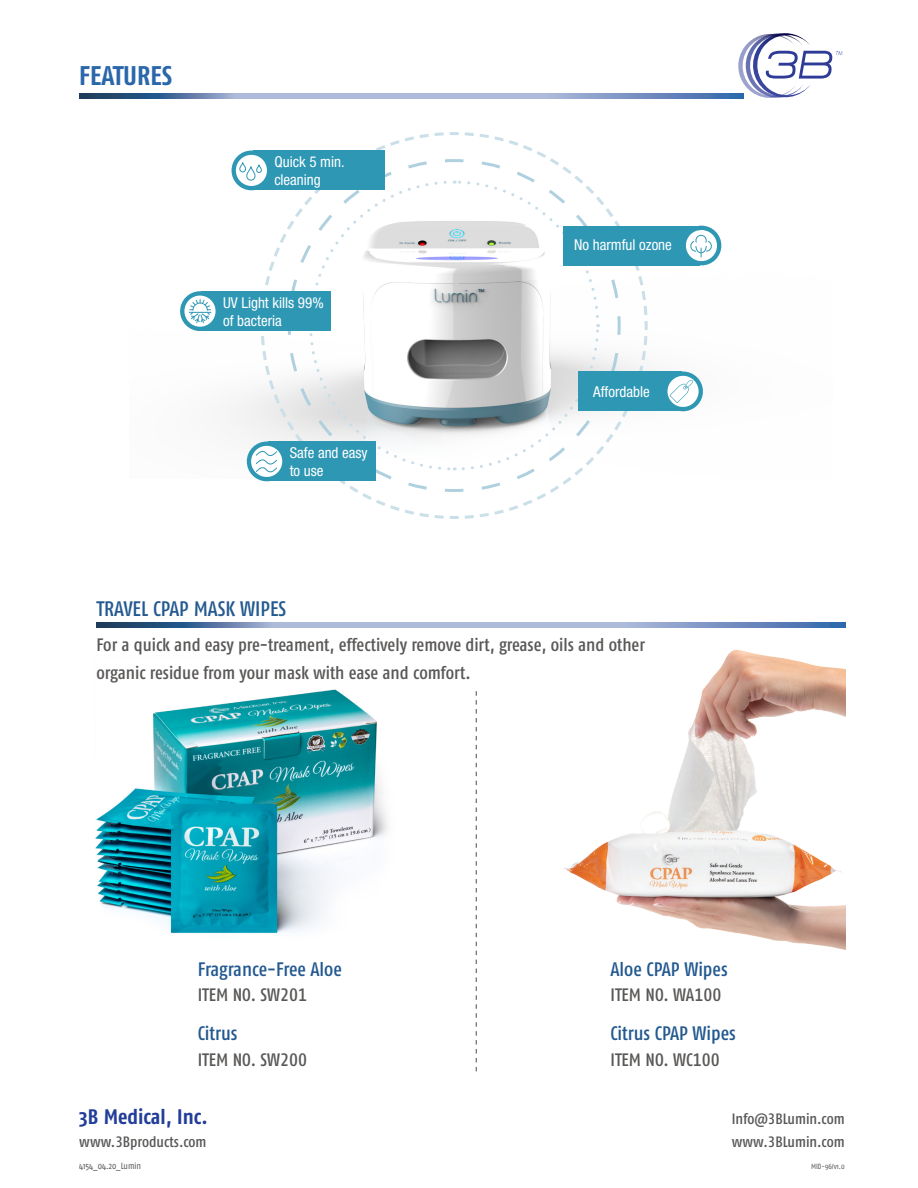
<style>
.page{position:relative;width:918px;height:1188px;background:#fff}
.page>*{position:absolute;margin:0;border:0;box-sizing:border-box;transform-origin:0 0}
.t1{font:700 27px "Fago Co";color:#2a68aa}
.t2{font:500 21px "Fago Co Tf";color:#235990}
.t3{font:700 21px "Fago Co";color:#233e98}
.t4{font:500 19.5px "Fago Co Tf";letter-spacing:-.005em;color:#235990}
.t5{font:500 18px "Fago Co Tf";color:#5a5857}
.t6{font:condensed 15px "Helvetica Neue";color:#fff}
.t7{font:500 15px "Fago Co Tf";color:#5a5857}
.t8{font:9px "Fago Co";letter-spacing:-.005em;color:#5a5857}
.t9{font:7.5px "Fago Co";color:#5a5857}
</style>
<div class="page">
<img style="left:563px;top:649px;width:283px;height:301px">
<img style="left:95px;top:689px;width:293px;height:245px">
<svg style="left:738px;top:33px;width:104px;height:66px"></svg>
<svg style="left:79px;top:94px;width:664px;height:4px;background:#8299c1"></svg>
<img style="left:180px;top:175px;width:542px;height:303px">
<div style="left:232px;top:151px;width:39px;height:39px;background:#2e97b4;border-radius:50%"></div>
<div style="left:236px;top:155px;width:31px;height:31px;background:#fff;border-radius:50%"></div>
<div style="left:202px;top:291px;width:129px;height:40px;background:#2e97b4"></div>
<div style="left:180px;top:291px;width:40px;height:40px;background:#2e97b4;border-radius:50%"></div>
<svg style="left:184px;top:296px;width:32px;height:31px"></svg>
<div style="left:247px;top:442px;width:40px;height:39px;background:#2e97b4;border-radius:50%"></div>
<div style="left:251px;top:446px;width:31px;height:31px;background:#fff;border-radius:50%"></div>
<div style="left:563px;top:226px;width:137px;height:39px;background:#2e97b4"></div>
<div style="left:682px;top:226px;width:39px;height:39px;background:#2e97b4;border-radius:50%"></div>
<div style="left:686px;top:230px;width:31px;height:31px;background:#fff;border-radius:50%"></div>
<div style="left:578px;top:372px;width:103px;height:39px;background:#2e97b4"></div>
<div style="left:663px;top:372px;width:40px;height:39px;background:#2e97b4;border-radius:50%"></div>
<svg style="left:667px;top:376px;width:32px;height:31px"></svg>
<svg style="left:255px;top:132px;width:394px;height:387px"></svg>
<div style="left:240px;top:162px;width:6px;height:10px;border:1px solid #2e97b4;border-radius:3px"></div>
<div style="left:256px;top:165px;width:6px;height:8px;border:1px solid #2e97b4;border-radius:2px"></div>
<div style="left:246px;top:166px;width:9px;height:14px;border:1px solid #2e97b4;border-radius:4px"></div>
<svg style="left:189px;top:299px;width:22px;height:25px"></svg>
<svg style="left:689px;top:230px;width:24px;height:27px"></svg>
<svg style="left:670px;top:380px;width:23px;height:23px"></svg>
<svg style="left:96px;top:623px;width:750px;height:4px;background:#8299c1"></svg>
<svg style="left:476px;top:691px;width:1px;height:380px"></svg>
<p class="t1" style="left:79px;top:60px;width:94px">FEATURES</p>
<p class="t6" style="left:274px;top:153px;width:72px">Quick 5 min.</p>
<p class="t6" style="left:274px;top:171px;width:48px">cleaning</p>
<p class="t6" style="left:223px;top:294px;width:102px">UV Light kills 99%</p>
<p class="t6" style="left:223px;top:312px;width:60px">of bacteria</p>
<p class="t6" style="left:290px;top:444px;width:79px">Safe and easy</p>
<p class="t6" style="left:290px;top:462px;width:35px">to use</p>
<p class="t6" style="left:574px;top:236px;width:99px">No harmful ozone</p>
<p class="t6" style="left:593px;top:383px;width:58px">Affordable</p>
<p class="t2" style="left:96px;top:597px;width:191px">TRAVEL CPAP MASK WIPES</p>
<p class="t5" style="left:96px;top:634px;width:550px">For a quick and easy pre-treament, effectively remove dirt, grease, oils and other</p>
<p class="t5" style="left:96px;top:663px;width:376px">organic residue from your mask with ease and comfort.</p>
<p class="t4" style="left:198px;top:958px;width:146px">Fragrance-Free Aloe</p>
<p class="t5" style="left:198px;top:984px;width:111px">ITEM NO. SW201</p>
<p class="t4" style="left:198px;top:1022px;width:41px">Citrus</p>
<p class="t5" style="left:198px;top:1049px;width:111px">ITEM NO. SW200</p>
<p class="t4" style="left:610px;top:958px;width:119px">Aloe CPAP Wipes</p>
<p class="t5" style="left:610px;top:984px;width:112px">ITEM NO. WA100</p>
<p class="t4" style="left:610px;top:1022px;width:127px">Citrus CPAP Wipes</p>
<p class="t5" style="left:610px;top:1049px;width:111px">ITEM NO. WC100</p>
<p class="t3" style="left:79px;top:1105px;width:130px">3B Medical, Inc.</p>
<p class="t7" style="left:79px;top:1133px;width:129px">www.3Bproducts.com</p>
<p class="t8" style="left:79px;top:1161px;width:63px">4154_04.20_Lumin</p>
<p class="t9" style="left:811px;top:1162px;width:35px">MID-96/v1.0</p>
<p class="t7" style="left:732px;top:1111px;width:114px">Info@3BLumin.com</p>
<p class="t7" style="left:732px;top:1133px;width:114px">www.3BLumin.com</p>
</div>
